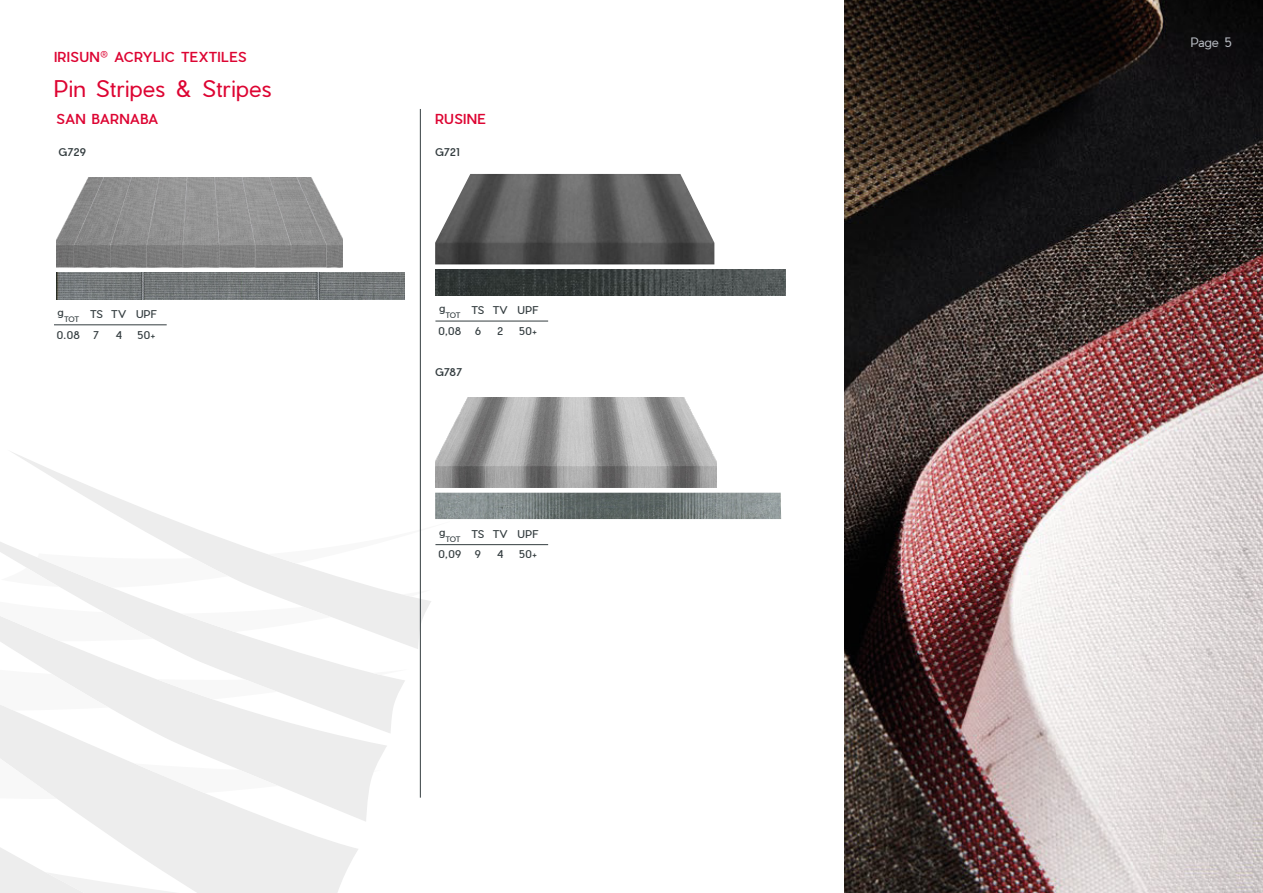
<style>
.page{position:relative;width:1263px;height:893px;background:#fff}
.page>*{position:absolute;margin:0;border:0;box-sizing:border-box;transform-origin:0 0}
.t1{font:300 22.5px "Pier Sans";letter-spacing:.025em;color:#dd0432}
.t2{font:500 13.5px "Pier Sans";letter-spacing:.035em;color:#dd0432}
.t3{font:300 12.75px "Pier Sans";color:#b4b8bf}
.t4{font:10.5px "Pier Sans";letter-spacing:.04em;color:#343d40}
.t5{font:500 10.5px "Pier Sans";letter-spacing:.04em;color:#343d40}
.s1{font-size:12px}
</style>
<div class="page">
<svg style="left:341px;top:736px;width:46px;height:85px;fill:#ededed"></svg>
<svg style="left:0;top:641px;width:392px;height:92px;fill:#f2f2f2"></svg>
<svg style="left:7px;top:450px;width:413px;height:199px"></svg>
<svg style="left:0;top:521px;width:449px;height:120px"></svg>
<svg style="left:0;top:658px;width:405px;height:53px"></svg>
<svg style="left:374px;top:770px;width:6px;height:2px"></svg>
<svg style="left:0;top:719px;width:341px;height:174px"></svg>
<img style="left:435px;top:269px;width:351px;height:27px">
<img style="left:435px;top:174px;width:279px;height:91px">
<hr style="left:420px;top:109px;width:1px;height:689px;background:#343d40">
<hr style="left:435px;top:321px;width:113px;height:1px;background:#343d40">
<img style="left:435px;top:493px;width:346px;height:26px">
<img style="left:435px;top:397px;width:282px;height:91px">
<hr style="left:435px;top:544px;width:113px;height:1px;background:#343d40">
<img style="left:844px;top:0;width:419px;height:893px">
<img style="left:56px;top:273px;width:349px;height:26px">
<hr style="left:54px;top:325px;width:113px;height:1px;background:#343d40">
<img style="left:56px;top:178px;width:286px;height:90px">
<p class="t2" style="left:54px;top:48px;width:194px">IRISUN<span class="s1">®</span> ACRYLIC TEXTILES</p>
<h1 class="t1" style="left:54px;top:74px;width:219px">Pin Stripes &amp; Stripes</h1>
<p class="t2" style="left:56px;top:110px;width:103px">SAN BARNABA</p>
<p class="t2" style="left:435px;top:110px;width:52px">RUSINE</p>
<p class="t5" style="left:435px;top:145px;width:26px">G721</p>
<p class="t5" style="left:59px;top:145px;width:29px">G729</p>
<p class="t4" style="left:58px;top:305px;width:8px">g</p>
<p class="t4" style="left:64px;top:307px;width:95px"><sub>TOT</sub> TS TV UPF</p>
<p class="t4" style="left:57px;top:328px;width:24px">0.08</p>
<p class="t4" style="left:94px;top:328px;width:7px">7</p>
<p class="t4" style="left:116px;top:328px;width:8px">4</p>
<p class="t4" style="left:138px;top:328px;width:19px">50+</p>
<p class="t4" style="left:439px;top:301px;width:8px">g</p>
<p class="t4" style="left:445px;top:304px;width:95px"><sub>TOT</sub> TS TV UPF</p>
<p class="t4" style="left:438px;top:324px;width:24px">0,08</p>
<p class="t4" style="left:475px;top:324px;width:8px">6</p>
<p class="t4" style="left:497px;top:324px;width:7px">2</p>
<p class="t4" style="left:519px;top:324px;width:19px">50+</p>
<p class="t5" style="left:435px;top:365px;width:29px">G787</p>
<p class="t4" style="left:439px;top:525px;width:8px">g</p>
<p class="t4" style="left:445px;top:527px;width:95px"><sub>TOT</sub> TS TV UPF</p>
<p class="t4" style="left:438px;top:548px;width:24px">0,09</p>
<p class="t4" style="left:475px;top:548px;width:8px">9</p>
<p class="t4" style="left:497px;top:548px;width:8px">4</p>
<p class="t4" style="left:519px;top:548px;width:19px">50+</p>
<p class="t3" style="left:1191px;top:34px;width:43px">Page 5</p>
</div>
